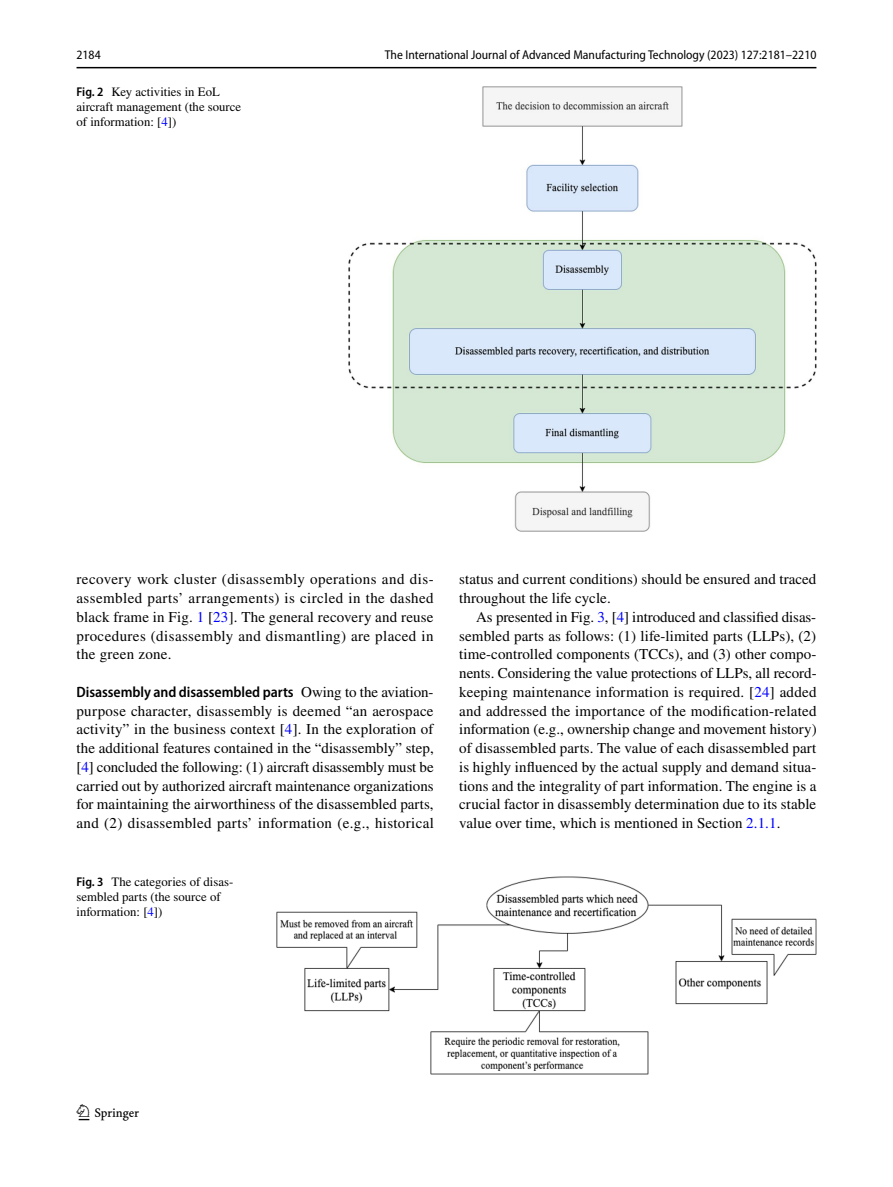
<style>
.page{position:relative;width:893px;height:1187px;background:#fff}
.page>*{position:absolute;margin:0;border:0;box-sizing:border-box;transform-origin:0 0}
.t1{font:22.5px "Springnew Regular 2";color:#000}
.t2{font:15px/18.8px "STIX";letter-spacing:.005em;color:#000;text-align:justify}
.t3{font:600 semi-condensed 15px "Myriad Pro";letter-spacing:-.005em;color:#000}
.t4{font:12.75px/15px "STIX";color:#000}
.t5{font:semi-condensed 12.75px "Myriad Pro";color:#000}
.s1{font-family:"Myriad Pro";font-weight:600;font-stretch:semi-condensed}
.s2{color:#00f}
.s3{font-family:"STIX";font-weight:400;font-stretch:normal}
</style>
<div class="page">
<hr style="left:77px;top:67px;width:739px;height:1px;background:#000">
<img style="left:349px;top:87px;width:467px;height:444px">
<img style="left:276px;top:876px;width:540px;height:197px">
<p class="t5" style="left:77px;top:48px;width:26px">2184</p>
<p class="t5" style="left:385px;top:48px;width:433px">The International Journal of Advanced Manufacturing Technology (2023) 127:2181–2210</p>
<p class="t4" style="left:77px;top:85px;width:166px"><span class="s1">Fig. 2</span> Key activities in EoL aircraft management (the source of information: [<span class="s2">4</span>])</p>
<p class="t2" style="left:77px;top:571px;width:359px">recovery work cluster (disassembly operations and dis&shy;assembled parts’ arrangements) is circled in the dashed black frame in Fig. <span class="s2">1</span> [<span class="s2">23</span>]. The general recovery and reuse procedures (disassembly and dismantling) are placed in the green zone.</p>
<p class="t3" style="left:77px;top:683px;width:359px">Disassembly and disassembled parts <span class="s3">Owing to the aviation-</span></p>
<p class="t2" style="left:77px;top:702px;width:359px">purpose character, disassembly is deemed “an aerospace activity” in the business context [<span class="s2">4</span>]. In the exploration of the additional features contained in the “disassembly” step, [<span class="s2">4</span>] concluded the following: (1) aircraft disassembly must be carried out by authorized aircraft maintenance organizations for maintaining the airworthiness of the disassembled parts, and (2) disassembled parts’ information (e.g., historical</p>
<p class="t4" style="left:77px;top:875px;width:158px"><span class="s1">Fig. 3</span> The categories of disas&shy;sembled parts (the source of information: [<span class="s2">4</span>])</p>
<p class="t2" style="left:459px;top:571px;width:359px">status and current conditions) should be ensured and traced throughout the life cycle.</p>
<p class="t2" style="left:459px;top:608px;width:359px;text-indent:17px">As presented in Fig. <span class="s2">3</span>, [<span class="s2">4</span>] introduced and classified disas&shy;sembled parts as follows: (1) life-limited parts (LLPs), (2) time-controlled components (TCCs), and (3) other compo&shy;nents. Considering the value protections of LLPs, all record&shy;keeping maintenance information is required. [<span class="s2">24</span>] added and addressed the importance of the modification-related information (e.g., ownership change and movement history) of disassembled parts. The value of each disassembled part is highly influenced by the actual supply and demand situa&shy;tions and the integrality of part information. The engine is a crucial factor in disassembly determination due to its stable value over time, which is mentioned in Section <span class="s2">2.1.1</span>.</p>
<h1 class="t1" style="left:79px;top:1104px;width:62px">1 3</h1>
</div>
